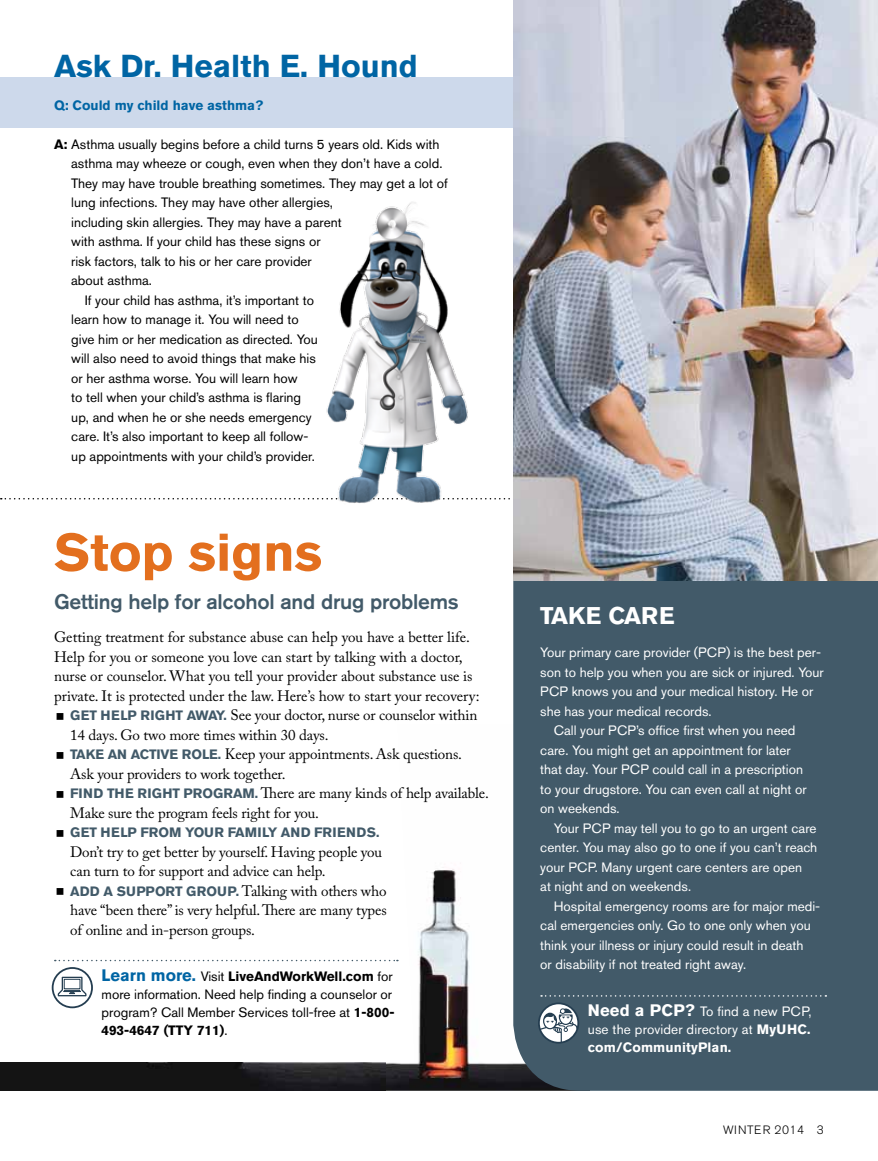
<style>
.page{position:relative;width:878px;height:1161px;background:#fff}
.page>*{position:absolute;margin:0;border:0;box-sizing:border-box;transform-origin:0 0}
.t1{font:700 52.5px "Akzidenz Grotesk BE";color:#e36f1e}
.t2{font:700 31.5px "Akzidenz Grotesk BE";color:#0065a4}
.t3{font:700 24px "Akzidenz Grotesk BE";color:#fff}
.t4{font:500 21px "Akzidenz Grotesk BE";letter-spacing:-.01em;color:#425a69}
.t5{font:15px/19.5px "Adobe Caslon Pro";letter-spacing:-.01em;color:#000}
.t6{font:13.5px/18px "Akzidenz Grotesk BE";color:#000}
.t7{font:13.5px/18px "Akzidenz Grotesk BE";color:#fff;text-align:justify}
.t8{font:700 13.5px "Akzidenz Grotesk BE";letter-spacing:.03em;color:#425a69}
.t9{font:700 13.5px "Akzidenz Grotesk BE";color:#0065a4}
.t10{font:300 12px "Akzidenz Grotesk BE";letter-spacing:.045em;color:#000}
.s1{font-weight:700}
.s2{font-family:"Akzidenz Grotesk BE";font-weight:700;font-size:13.5px;color:#425a69}
.s3{font-weight:700;font-size:16.5px;color:#0065a4}
.s4{font-weight:700;font-size:16.5px}
</style>
<div class="page">
<img style="left:51px;top:869px;width:462px;height:222px">
<img style="left:0;top:1062px;width:385px;height:29px">
<svg style="left:1px;top:498px;width:509px;height:2px"></svg>
<div style="left:0;top:77px;width:579px;height:51px;background:#cdd9eb"></div>
<div style="left:513px;top:580px;width:365px;height:511px;background:#425a69"></div>
<img style="left:513px;top:0;width:365px;height:580px">
<img style="left:315px;top:202px;width:186px;height:301px">
<svg style="left:55px;top:960px;width:343px;height:1px"></svg>
<svg style="left:52px;top:967px;width:41px;height:41px"></svg>
<svg style="left:538px;top:995px;width:288px;height:49px;background:#4d6472"></svg>
<svg style="left:57px;top:888px;width:6px;height:7px"></svg>
<h2 class="t2" style="left:54px;top:48px;width:365px">ASK DR. HEALTH E. HOUND</h2>
<p class="t9" style="left:54px;top:97px;width:211px">Q: COULD MY CHILD HAVE ASTHMA?</p>
<p class="t6" style="left:54px;top:135px;width:387px"><span class="s1">A:</span> Asthma usually begins before a child turns 5 years old. Kids with</p>
<p class="t6" style="left:71px;top:155px;width:373px">asthma may wheeze or cough, even when they don’t have a cold.</p>
<p class="t6" style="left:71px;top:174px;width:378px">They may have trouble breathing sometimes. They may get a lot of</p>
<p class="t6" style="left:71px;top:193px;width:263px">lung infections. They may have other allergies,</p>
<p class="t6" style="left:71px;top:213px;width:272px">including skin allergies. They may have a parent</p>
<p class="t6" style="left:71px;top:232px;width:251px">with asthma. If your child has these signs or</p>
<p class="t6" style="left:71px;top:252px;width:242px">risk factors, talk to his or her care provider</p>
<p class="t6" style="left:71px;top:271px;width:82px">about asthma.</p>
<p class="t6" style="left:85px;top:291px;width:231px">If your child has asthma, it’s important to</p>
<p class="t6" style="left:71px;top:310px;width:229px">learn how to manage it. You will need to</p>
<p class="t6" style="left:71px;top:330px;width:248px">give him or her medication as directed. You</p>
<p class="t6" style="left:71px;top:349px;width:246px">will also need to avoid things that make his</p>
<p class="t6" style="left:71px;top:369px;width:228px">or her asthma worse. You will learn how</p>
<p class="t6" style="left:71px;top:388px;width:231px">to tell when your child’s asthma is flaring</p>
<p class="t6" style="left:71px;top:408px;width:242px">up, and when he or she needs emergency</p>
<p class="t6" style="left:71px;top:427px;width:239px">care. It’s also important to keep all follow-</p>
<p class="t6" style="left:71px;top:447px;width:245px">up appointments with your child’s provider.</p>
<h1 class="t1" style="left:54px;top:522px;width:270px">STOP SIGNS</h1>
<h3 class="t4" style="left:54px;top:589px;width:406px">Getting help for alcohol and drug problems</h3>
<p class="t5" style="left:54px;top:628px;width:427px">Getting treatment for substance abuse can help you have a better life.<br>Help for you or someone you love can start by talking with a doctor, nurse or counselor. What you tell your provider about substance use is private. It is protected under the law. Here’s how to start your recovery:</p>
<p class="t8" style="left:70px;top:708px;width:95px">GET HELP RIGHT</p>
<p class="t5" style="left:70px;top:706px;width:408px;text-indent:116px"><span class="s2">AWAY.</span> See your doctor, nurse or counselor within 14 days. Go two more times within 30 days.<br><span class="s2">TAKE AN ACTIVE ROLE.</span> Keep your appointments. Ask questions.<br>Ask your providers to work together.</p>
<p class="t8" style="left:70px;top:786px;width:47px">FIND THE</p>
<p class="t8" style="left:137px;top:786px;width:25px">RIGHT</p>
<p class="t5" style="left:70px;top:784px;width:420px;text-indent:113px"><span class="s2">PROG RAM.</span> There are many kinds of help available.<br>Make sure the program feels right for you.</p>
<p class="t8" style="left:70px;top:825px;width:311px">GET HELP FROM YOUR FAMILY AND FRIENDS.</p>
<p class="t5" style="left:70px;top:842px;width:318px">Don’t try to get better by yourself. Having people you can turn to for support and advice can help.<br><span class="s2">ADD A SUPPORT G ROUP.</span> Talking with others who have “been there” is very helpful. There are many types of online and in-person groups.</p>
<p class="t6" style="left:101px;top:967px;width:294px"><span class="s3">LEARN MORE.</span> Visit <span class="s1">LIVEANDWORKWELL.COM</span> for more information. Need help finding a counselor or program? Call Member Services toll-free at <span class="s1">1-800- 493-4647 (TTY 711)</span>.</p>
<h3 class="t3" style="left:540px;top:602px;width:134px">TAKE CARE</h3>
<p class="t7" style="left:540px;top:644px;width:282px">Your primary care provider (PCP) is the best per-</p>
<p class="t7" style="left:540px;top:663px;width:285px">son to help you when you are sick or injured. Your</p>
<p class="t7" style="left:540px;top:683px;width:275px">PCP knows you and your medical history. He or</p>
<p class="t7" style="left:540px;top:702px;width:173px">she has your medical records.</p>
<p class="t7" style="left:554px;top:722px;width:243px">Call your PCP’s office first when you need</p>
<p class="t7" style="left:540px;top:741px;width:252px">care. You might get an appointment for later</p>
<p class="t7" style="left:540px;top:761px;width:264px">that day. Your PCP could call in a prescription</p>
<p class="t7" style="left:540px;top:780px;width:268px">to your drugstore. You can even call at night or</p>
<p class="t7" style="left:540px;top:800px;width:81px">on weekends.</p>
<p class="t7" style="left:554px;top:819px;width:264px">Your PCP may tell you to go to an urgent care</p>
<p class="t7" style="left:540px;top:839px;width:278px">center. You may also go to one if you can’t reach</p>
<p class="t7" style="left:540px;top:858px;width:263px">your PCP. Many urgent care centers are open</p>
<p class="t7" style="left:540px;top:878px;width:152px">at night and on weekends.</p>
<p class="t7" style="left:554px;top:897px;width:268px">Hospital emergency rooms are for major medi-</p>
<p class="t7" style="left:540px;top:917px;width:272px">cal emergencies only. Go to one only when you</p>
<p class="t7" style="left:540px;top:936px;width:264px">think your illness or injury could result in death</p>
<p class="t7" style="left:540px;top:956px;width:207px">or disability if not treated right away.</p>
<p class="t7" style="left:588px;top:1002px;width:225px"><span class="s4">NEED A PCP?</span> To find a new PCP, use the provider directory at <span class="s1">MYU HC.<br>COM/COMMUNITYPLAN.</span></p>
<p class="t10" style="left:723px;top:1123px;width:33px">WINTER</p>
<p class="t10" style="left:774px;top:1123px;width:51px">2014 3</p>
</div>
